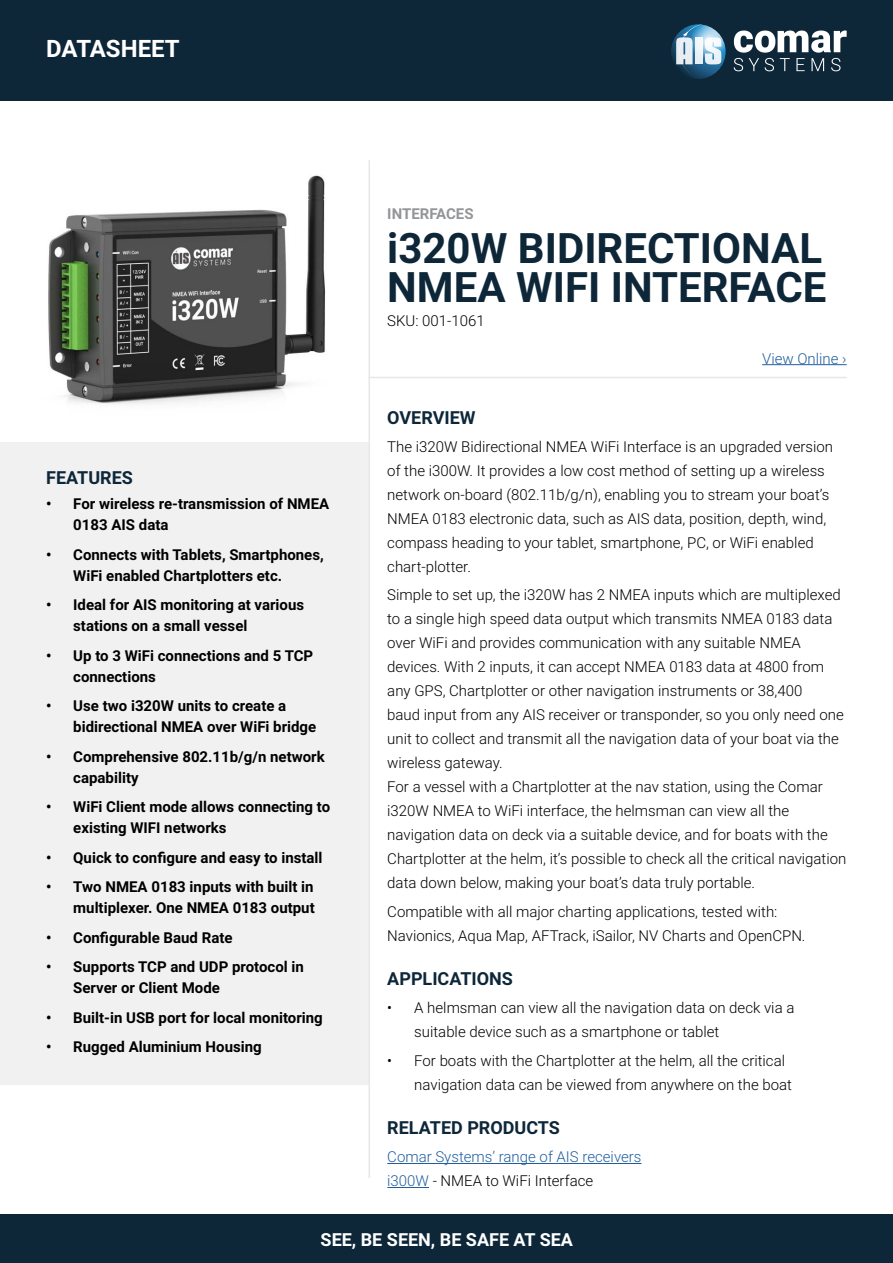
<style>
.page{position:relative;width:893px;height:1263px;background:#fff}
.page>*{position:absolute;margin:0;border:0;box-sizing:border-box;transform-origin:0 0}
.t1{font:700 42px/39px "Roboto";color:#0d2739}
.t2{font:700 24px "Roboto";color:#fff}
.t3{font:700 18px "Roboto";color:#0d2739}
.t4{font:700 18px "Roboto";color:#fff}
.t5{font:300 15px/24px "Roboto";color:#000}
.t6{font:700 15px/21px "Roboto";color:#000}
.t7{font:300 15px/24px "Roboto";color:#215e9e}
.t8{font:700 15px "Roboto";color:#939598}
.s1{color:#000}
</style>
<div class="page">
<div style="left:0;top:1214px;width:893px;height:49px;background:#0d2739"></div>
<hr style="left:387px;top:1163px;width:254px;height:1px;background:#215e9e">
<hr style="left:387px;top:1187px;width:42px;height:1px;background:#215e9e">
<div style="left:0;top:442px;width:369px;height:643px;background:#f1f1f2"></div>
<hr style="left:369px;top:160px;width:1px;height:1018px;background:#e6e7e8">
<hr style="left:369px;top:377px;width:478px;height:1px;background:#e6e7e8">
<hr style="left:762px;top:364px;width:85px;height:1px;background:#215e9e">
<div style="left:0;top:0;width:893px;height:100px;background:#0d2739"></div>
<svg style="left:734px;top:31px;width:113px;height:40px"></svg>
<svg style="left:671px;top:24px;width:55px;height:55px"></svg>
<img style="left:48px;top:175px;width:278px;height:229px">
<h2 class="t2" style="left:46px;top:32px;width:135px">DATASHEET</h2>
<p class="t3" style="left:46px;top:465px;width:88px">FEATURES</p>
<p class="t6" style="left:73px;top:493px;width:257px;text-indent:-27px">• For wireless re-transmission of NMEA<br>0183 AIS data</p>
<p class="t6" style="left:73px;top:543px;width:252px;text-indent:-27px">• Connects with Tablets, Smartphones,<br>WiFi enabled Chartplotters etc.</p>
<p class="t6" style="left:73px;top:594px;width:232px;text-indent:-27px">• Ideal for AIS monitoring at various stations on a small vessel</p>
<p class="t6" style="left:73px;top:644px;width:241px;text-indent:-27px">• Up to 3 WiFi connections and 5 TCP connections</p>
<p class="t6" style="left:73px;top:695px;width:245px;text-indent:-27px">• Use two i320W units to create a bidirectional NMEA over WiFi bridge</p>
<p class="t6" style="left:73px;top:745px;width:253px;text-indent:-27px">• Comprehensive 802.11b/g/n network capability</p>
<p class="t6" style="left:73px;top:796px;width:258px;text-indent:-27px">• WiFi Client mode allows connecting to existing WIFI networks</p>
<p class="t6" style="left:46px;top:846px;width:278px">• Quick to configure and easy to install</p>
<p class="t6" style="left:46px;top:876px;width:270px;text-align:right">• Two NMEA 0183 inputs with built in multiplexer. One NMEA 0183 output</p>
<p class="t6" style="left:46px;top:926px;width:188px">• Configurable Baud Rate</p>
<p class="t6" style="left:73px;top:956px;width:232px;text-indent:-27px">• Supports TCP and UDP protocol in<br>Server or Client Mode</p>
<p class="t6" style="left:46px;top:1006px;width:278px">• Built-in USB port for local monitoring</p>
<p class="t6" style="left:46px;top:1036px;width:217px">• Rugged Aluminium Housing</p>
<p class="t8" style="left:387px;top:203px;width:88px">INTERFACES</p>
<h1 class="t1" style="left:387px;top:227px;width:441px">i320W BIDIRECTIONAL<br>NMEA WIFI INTERFACE</h1>
<p class="t5" style="left:387px;top:308px;width:99px">SKU: 001-1061</p>
<p class="t7" style="left:762px;top:346px;width:86px">View Online ›</p>
<p class="t3" style="left:387px;top:405px;width:90px">OVERVIEW</p>
<p class="t5" style="left:387px;top:434px;width:447px">The i320W Bidirectional NMEA WiFi Interface is an upgraded version of the i300W. It provides a low cost method of setting up a wireless network on-board (802.11b/g/n), enabling you to stream your boat’s NMEA 0183 electronic data, such as AIS data, position, depth, wind, compass heading to your tablet, smartphone, PC, or WiFi enabled chart-plotter.</p>
<p class="t5" style="left:387px;top:582px;width:461px">Simple to set up, the i320W has 2 NMEA inputs which are multiplexed to a single high speed data output which transmits NMEA 0183 data over WiFi and provides communication with any suitable NMEA devices. With 2 inputs, it can accept NMEA 0183 data at 4800 from any GPS, Chartplotter or other navigation instruments or 38,400<br>baud input from any AIS receiver or transponder, so you only need one unit to collect and transmit all the navigation data of your boat via the wireless gateway.<br>For a vessel with a Chartplotter at the nav station, using the Comar i320W NMEA to WiFi interface, the helmsman can view all the navigation data on deck via a suitable device, and for boats with the Chartplotter at the helm, it’s possible to check all the critical navigation data down below, making your boat’s data truly portable.</p>
<p class="t5" style="left:387px;top:899px;width:420px">Compatible with all major charting applications, tested with:<br>Navionics, Aqua Map, AFTrack, iSailor, NV Charts and OpenCPN.</p>
<p class="t3" style="left:387px;top:966px;width:127px">APPLICATIONS</p>
<p class="t5" style="left:414px;top:995px;width:382px;text-indent:-27px">• A helmsman can view all the navigation data on deck via a suitable device such as a smartphone or tablet</p>
<p class="t5" style="left:414px;top:1048px;width:379px;text-indent:-27px">• For boats with the Chartplotter at the helm, all the critical navigation data can be viewed from anywhere on the boat</p>
<p class="t3" style="left:387px;top:1115px;width:174px">RELATED PRODUCTS</p>
<p class="t7" style="left:387px;top:1144px;width:256px">Comar Systems’ range of AIS receivers i300W <span class="s1">- NMEA to WiFi Interface</span></p>
<p class="t4" style="left:321px;top:1226px;width:254px">SEE, BE SEEN, BE SAFE AT SEA</p>
</div>
